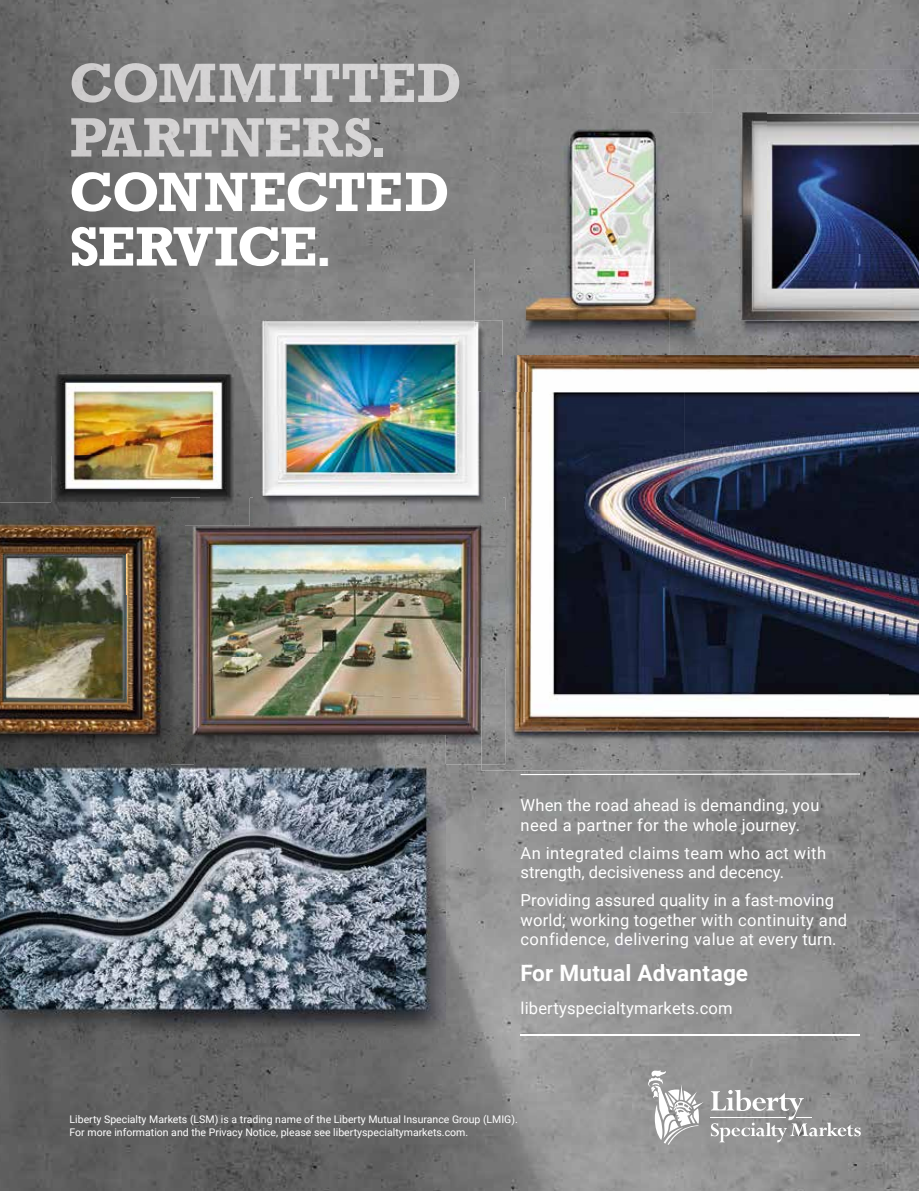
<style>
.page{position:relative;width:919px;height:1191px;background:#fff}
.page>*{position:absolute;margin:0;border:0;box-sizing:border-box;transform-origin:0 0}
.t1{font:700 56.4px/54.4px "Rockwell Std";letter-spacing:-.015em;color:#fff}
.t2{font:700 22.5px "Roboto";letter-spacing:.01em;color:#fff}
.t3{font:16.5px/19.5px "Roboto";letter-spacing:.01em;color:#fff}
.t4{font:10.5px/12.6px "Roboto";color:#fff}
.s1{font-size:49.65px}
</style>
<div class="page">
<img style="left:0;top:0;width:918px;height:1191px">
<svg style="left:520px;top:773px;width:340px;height:2px"></svg>
<hr style="left:520px;top:1034px;width:340px;height:1px;background:#fff">
<img style="left:72px;top:63px;width:387px;height:40px">
<img style="left:71px;top:118px;width:300px;height:39px">
<svg style="left:374px;top:148px;width:9px;height:8px"></svg>
<img style="left:185px;top:497px;width:148px;height:160px">
<img style="left:333px;top:525px;width:148px;height:132px">
<img style="left:185px;top:657px;width:247px;height:78px">
<img style="left:432px;top:657px;width:49px;height:107px">
<img style="left:253px;top:320px;width:228px;height:205px">
<img style="left:502px;top:391px;width:182px;height:119px">
<img style="left:684px;top:355px;width:204px;height:155px">
<img style="left:888px;top:355px;width:30px;height:415px">
<img style="left:505px;top:510px;width:383px;height:156px">
<img style="left:481px;top:666px;width:407px;height:104px">
<img style="left:481px;top:497px;width:24px;height:267px">
<img style="left:481px;top:391px;width:21px;height:134px">
<img style="left:51px;top:361px;width:149px;height:141px">
<img style="left:200px;top:361px;width:50px;height:136px">
<img style="left:171px;top:497px;width:79px;height:29px">
<img style="left:712px;top:69px;width:206px;height:46px">
<img style="left:766px;top:115px;width:152px;height:232px">
<img style="left:0;top:502px;width:126px;height:233px">
<img style="left:126px;top:526px;width:59px;height:209px">
<img style="left:51px;top:502px;width:134px;height:24px">
<img style="left:474px;top:112px;width:244px;height:243px">
<img style="left:718px;top:347px;width:48px;height:8px">
<img style="left:474px;top:320px;width:28px;height:71px">
<img style="left:481px;top:355px;width:285px;height:36px">
<img style="left:712px;top:112px;width:54px;height:235px">
<img style="left:0;top:762px;width:194px;height:280px">
<img style="left:194px;top:764px;width:252px;height:278px">
<img style="left:171px;top:735px;width:275px;height:29px">
<img style="left:0;top:735px;width:185px;height:27px">
<svg style="left:710px;top:1090px;width:150px;height:52px"></svg>
<svg style="left:648px;top:1070px;width:55px;height:74px"></svg>
<h1 class="t1" style="left:70px;top:164px;width:381px">CONNECTED<br>SERVICE<span class="s1">.</span></h1>
<p class="t3" style="left:520px;top:794px;width:300px">When the road ahead is demanding, you need a partner for the whole journey.</p>
<p class="t3" style="left:520px;top:842px;width:307px">An integrated claims team who act with strength, decisiveness and decency.</p>
<p class="t3" style="left:520px;top:890px;width:328px">Providing assured quality in a fast-moving world; working together with continuity and confidence, delivering value at every turn.</p>
<h2 class="t2" style="left:520px;top:957px;width:229px">For Mutual Advantage</h2>
<p class="t3" style="left:520px;top:997px;width:213px">libertyspecialtymarkets.com</p>
<p class="t4" style="left:70px;top:1112px;width:450px">Liberty Specialty Markets (LSM) is a trading name of the Liberty Mutual Insurance Group (LMIG).<br>For more information and the Privacy Notice, please see libertyspecialtymarkets.com.</p>
</div>
